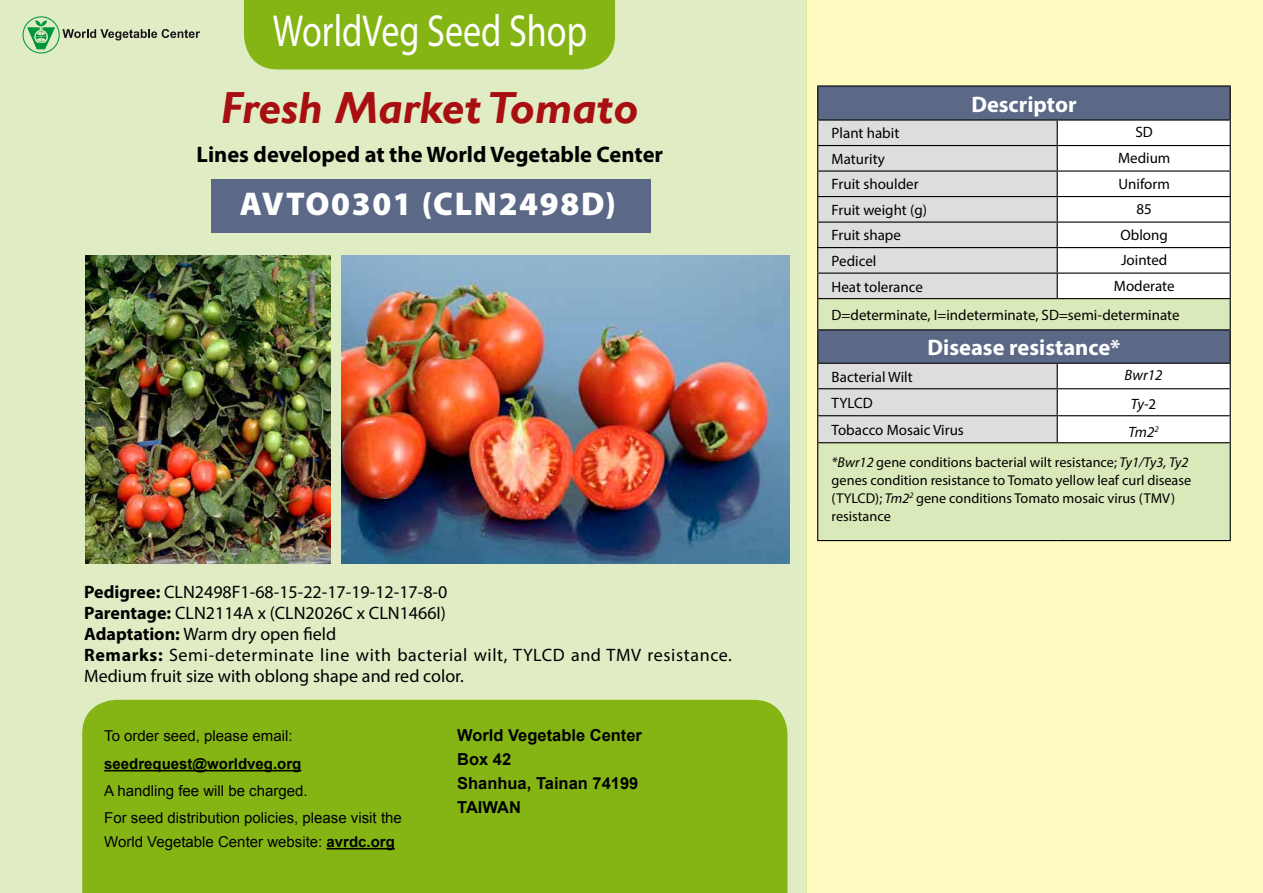
<style>
.page{position:relative;width:1263px;height:893px;background:#fff}
.page>*{position:absolute;margin:0;border:0;box-sizing:border-box;transform-origin:0 0}
.t1{font:italic 700 45px "Gill Sans";color:#a80f11}
.t2{font:45px "Myriad Pro";color:#fff;scale:.8 1}
.t3{font:900 33px "Myriad Pro";letter-spacing:.05em;color:#fff}
.t4{font:700 22.5px "Myriad Pro";color:#000}
.t5{font:700 22.5px "Myriad Pro";color:#fff}
.t6{font:18px/21px "Myriad Pro";color:#000}
.t7{font:700 16.5px/24px "Arial";color:#000}
.t8{font:15px/25.5px "Myriad Pro";color:#000}
.t9{font:15px/27px "Arial";color:#000}
.t10{font:700 15px "Arial";color:#000}
.t11{font:italic 15px/28.5px "Myriad Pro";color:#000}
.t12{font:14.25px/18px "Myriad Pro";color:#000}
.s1{font-weight:700}
.s2{font-style:italic}
.s3{font-style:normal}
</style>
<div class="page">
<div style="left:806px;top:0;width:457px;height:893px;background:#fffbc0"></div>
<div style="left:0;top:0;width:806px;height:893px;background:#e0ecc4"></div>
<div style="left:82px;top:700px;width:705px;height:193px;background:#85b514"></div>
<hr style="left:104px;top:770px;width:197px;height:1px;background:#000">
<hr style="left:327px;top:848px;width:68px;height:1px;background:#000">
<div style="left:818px;top:87px;width:412px;height:32px;background:#5b6987"></div>
<div style="left:818px;top:121px;width:239px;height:177px;background:#ddd"></div>
<div style="left:1058px;top:121px;width:172px;height:177px;background:#fff"></div>
<svg style="left:818px;top:299px;width:412px;height:241px;background:#cbd5c0"></svg>
<hr style="left:817px;top:85px;width:240px;height:2px;background:#000">
<hr style="left:817px;top:87px;width:1px;height:32px;background:#000">
<hr style="left:1057px;top:85px;width:174px;height:2px;background:#000">
<hr style="left:1230px;top:87px;width:1px;height:32px;background:#000">
<hr style="left:817px;top:119px;width:240px;height:2px;background:#000">
<hr style="left:1057px;top:119px;width:174px;height:2px;background:#000">
<hr style="left:817px;top:145px;width:240px;height:1px;background:#000">
<hr style="left:1057px;top:145px;width:174px;height:1px;background:#000">
<hr style="left:817px;top:170px;width:240px;height:2px;background:#000">
<hr style="left:1057px;top:170px;width:174px;height:2px;background:#000">
<hr style="left:817px;top:196px;width:240px;height:1px;background:#000">
<hr style="left:1057px;top:196px;width:174px;height:1px;background:#000">
<hr style="left:817px;top:222px;width:240px;height:1px;background:#000">
<hr style="left:1057px;top:222px;width:174px;height:1px;background:#000">
<hr style="left:817px;top:247px;width:240px;height:1px;background:#000">
<hr style="left:1057px;top:247px;width:174px;height:1px;background:#000">
<hr style="left:817px;top:273px;width:240px;height:1px;background:#000">
<svg style="left:817px;top:121px;width:1px;height:177px"></svg>
<hr style="left:1057px;top:273px;width:174px;height:1px;background:#000">
<svg style="left:1057px;top:121px;width:1px;height:177px"></svg>
<svg style="left:1230px;top:121px;width:1px;height:177px"></svg>
<hr style="left:817px;top:298px;width:240px;height:1px;background:#000">
<hr style="left:817px;top:299px;width:1px;height:30px;background:#000">
<hr style="left:1057px;top:298px;width:174px;height:1px;background:#000">
<hr style="left:1230px;top:299px;width:1px;height:30px;background:#000">
<hr style="left:817px;top:329px;width:240px;height:1px;background:#000">
<hr style="left:817px;top:330px;width:1px;height:33px;background:#000">
<hr style="left:1057px;top:329px;width:174px;height:1px;background:#000">
<hr style="left:1230px;top:330px;width:1px;height:33px;background:#000">
<hr style="left:817px;top:363px;width:240px;height:1px;background:#000">
<hr style="left:1057px;top:363px;width:174px;height:1px;background:#000">
<hr style="left:817px;top:388px;width:240px;height:1px;background:#000">
<hr style="left:1057px;top:388px;width:174px;height:1px;background:#000">
<hr style="left:817px;top:415px;width:240px;height:1px;background:#000">
<svg style="left:817px;top:364px;width:1px;height:78px"></svg>
<hr style="left:1057px;top:415px;width:174px;height:1px;background:#000">
<svg style="left:1057px;top:364px;width:1px;height:78px"></svg>
<svg style="left:1230px;top:364px;width:1px;height:78px"></svg>
<hr style="left:817px;top:442px;width:240px;height:1px;background:#000">
<hr style="left:817px;top:443px;width:1px;height:97px;background:#000">
<hr style="left:1057px;top:442px;width:174px;height:1px;background:#000">
<hr style="left:1230px;top:443px;width:1px;height:97px;background:#000">
<hr style="left:817px;top:540px;width:240px;height:1px;background:#000">
<hr style="left:1057px;top:540px;width:174px;height:1px;background:#000">
<div style="left:211px;top:179px;width:439px;height:53px;background:#5b6987"></div>
<svg style="left:23px;top:16px;width:177px;height:38px"></svg>
<div style="left:244px;top:0;width:371px;height:69px;background:#85b514"></div>
<img style="left:85px;top:256px;width:246px;height:307px">
<img style="left:341px;top:256px;width:448px;height:307px">
<h1 class="t2" style="left:273px;top:4px;width:394px">WorldVeg Seed Shop</h1>
<h1 class="t1" style="left:221px;top:82px;width:419px">Fresh Market Tomato</h1>
<p class="t4" style="left:197px;top:139px;width:468px">Lines developed at the World Vegetable Center</p>
<h2 class="t3" style="left:240px;top:186px;width:378px">AVTO0301 (CLN2498D)</h2>
<p class="t6" style="left:84px;top:582px;width:649px"><span class="s1">Pedigree:</span> CLN2498F1-68-15-22-17-19-12-17-8-0<br><span class="s1">Parentage:</span> CLN2114A x (CLN2026C x CLN1466I)<br><span class="s1">Adaptation:</span> Warm dry open field<br><span class="s1">Remarks:</span> Semi-determinate line with bacterial wilt, TYLCD and TMV resistance.<br>Medium fruit size with oblong shape and red color.</p>
<p class="t9" style="left:104px;top:722px;width:190px">To order seed, please email:</p>
<p class="t10" style="left:104px;top:754px;width:199px">seedrequest@worldveg.org</p>
<p class="t9" style="left:104px;top:777px;width:299px">A handling fee will be charged.<br>For seed distribution policies, please visit the</p>
<p class="t9" style="left:104px;top:828px;width:292px">World Vegetable Center website: <span class="s1">avrdc.org</span></p>
<p class="t7" style="left:457px;top:724px;width:186px">World Vegetable Center<br>Box 42<br>Shanhua, Tainan 74199<br>TAIWAN</p>
<p class="t5" style="left:971px;top:89px;width:107px">Descriptor</p>
<p class="t8" style="left:1114px;top:119px;width:62px;text-align:center">SD<br>Medium<br>Uniform<br>85<br>Oblong<br>Jointed<br>Moderate</p>
<p class="t8" style="left:832px;top:120px;width:97px">Plant habit<br>Maturity<br>Fruit shoulder<br>Fruit weight (g)<br>Fruit shape<br>Pedicel<br>Heat tolerance</p>
<p class="t8" style="left:832px;top:302px;width:349px">D=determinate, I=indeterminate, SD=semi-determinate</p>
<p class="t5" style="left:927px;top:333px;width:194px">Disease resistance*</p>
<p class="t8" style="left:832px;top:363px;width:134px;line-height:26.7px">Bacterial Wilt<br>TYLCD<br>Tobacco Mosaic Virus</p>
<p class="t12" style="left:832px;top:453px;width:361px"><span class="s2">*Bwr12</span> gene conditions bacterial wilt resistance; <span class="s2">Ty1/Ty3, Ty2 </span>genes condition resistance to Tomato yellow leaf curl disease (TYLCD); <span class="s2">Tm2</span><sup>2</sup> gene conditions Tomato mosaic virus (TMV) resistance</p>
<p class="t11" style="left:1124px;top:361px;width:40px">Bwr12<br>Ty-<span class="s3">2<br></span>Tm2<sup>2</sup></p>
</div>
